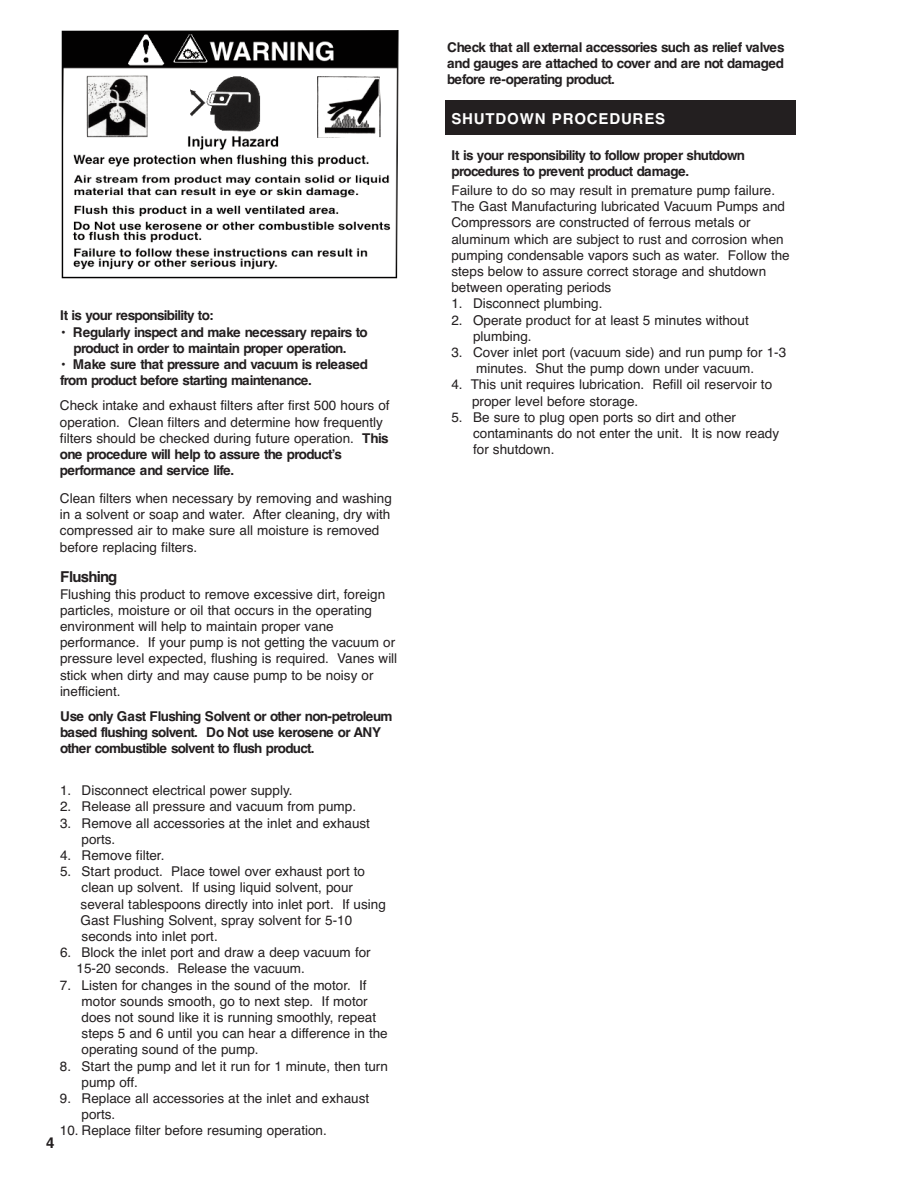
<style>
.page{position:relative;width:918px;height:1188px;background:#fff}
.page>*{position:absolute;margin:0;border:0;box-sizing:border-box;transform-origin:0 0}
.t1{font:700 15px "Helvetica";letter-spacing:.055em;color:#fff}
.t2{font:700 15px "Helvetica";letter-spacing:-.055em;color:#231f20}
.t3{font:13.5px/16.2px "Helvetica";color:#231f20}
.t4{font:700 13.5px/16.2px "Helvetica";letter-spacing:-.055em;color:#231f20}
.s1{font-weight:700}
</style>
<div class="page">
<div style="left:445px;top:101px;width:351px;height:34px;background:#231f20"></div>
<img style="left:61px;top:31px;width:338px;height:247px">
<p class="t4" style="left:60px;top:308px;width:155px">It is your responsibility to:</p>
<p class="t4" style="left:60px;top:324px;width:309px;text-align:center">• Regularly inspect and make necessary repairs to product in order to maintain proper operation.</p>
<p class="t4" style="left:60px;top:356px;width:310px">• Make sure that pressure and vacuum is released from product before starting maintenance.</p>
<p class="t3" style="left:60px;top:398px;width:331px">Check intake and exhaust filters after first 500 hours of operation. Clean filters and determine how frequently filters should be checked during future operation. <span class="s1">This one procedure will help to assure the productʼs performance and service life.</span></p>
<p class="t3" style="left:60px;top:490px;width:333px">Clean filters when necessary by removing and washing in a solvent or soap and water. After cleaning, dry with compressed air to make sure all moisture is removed before replacing filters.</p>
<p class="t2" style="left:60px;top:568px;width:59px">Flushing</p>
<p class="t3" style="left:60px;top:586px;width:339px">Flushing this product to remove excessive dirt, foreign particles, moisture or oil that occurs in the operating environment will help to maintain proper vane performance. If your pump is not getting the vacuum or pressure level expected, flushing is required. Vanes will stick when dirty and may cause pump to be noisy or inefficient.</p>
<p class="t4" style="left:60px;top:708px;width:334px">Use only Gast Flushing Solvent or other non-petroleum based flushing solvent. Do Not use kerosene or ANY other combustible solvent to flush product.</p>
<p class="t3" style="left:60px;top:782px;width:234px">1. Disconnect electrical power supply.</p>
<p class="t3" style="left:60px;top:799px;width:298px">2. Release all pressure and vacuum from pump.</p>
<p class="t3" style="left:82px;top:815px;width:290px;text-indent:-22px">3. Remove all accessories at the inlet and exhaust ports.</p>
<p class="t3" style="left:60px;top:847px;width:106px">4. Remove filter.</p>
<p class="t3" style="left:81px;top:863px;width:307px;text-indent:-21px">5. Start product. Place towel over exhaust port to clean up solvent. If using liquid solvent, pour several tablespoons directly into inlet port. If using Gast Flushing Solvent, spray solvent for 5-10 seconds into inlet port.</p>
<p class="t3" style="left:76px;top:944px;width:296px;text-indent:-16px">6. Block the inlet port and draw a deep vacuum for<br>15-20 seconds. Release the vacuum.</p>
<p class="t3" style="left:82px;top:977px;width:308px;text-indent:-22px">7. Listen for changes in the sound of the motor. If motor sounds smooth, go to next step. If motor does not sound like it is running smoothly, repeat steps 5 and 6 until you can hear a difference in the operating sound of the pump.</p>
<p class="t3" style="left:82px;top:1058px;width:308px;text-indent:-22px">8. Start the pump and let it run for 1 minute, then turn pump off.</p>
<p class="t3" style="left:82px;top:1090px;width:289px;text-indent:-22px">9. Replace all accessories at the inlet and exhaust ports.</p>
<p class="t3" style="left:60px;top:1123px;width:268px">10. Replace filter before resuming operation.</p>
<p class="t2" style="left:46px;top:1134px;width:10px">4</p>
<p class="t4" style="left:447px;top:39px;width:339px;text-align:justify">Check that all external accessories such as relief valves and gauges are attached to cover and are not damaged before re-operating product.</p>
<p class="t1" style="left:451px;top:110px;width:215px">SHUTDOWN PROCEDURES</p>
<p class="t4" style="left:452px;top:147px;width:295px">It is your responsibility to follow proper shutdown procedures to prevent product damage.</p>
<p class="t3" style="left:451px;top:182px;width:340px">Failure to do so may result in premature pump failure.<br>The Gast Manufacturing lubricated Vacuum Pumps and Compressors are constructed of ferrous metals or aluminum which are subject to rust and corrosion when pumping condensable vapors such as water. Follow the steps below to assure correct storage and shutdown between operating periods</p>
<p class="t3" style="left:451px;top:296px;width:153px">1. Disconnect plumbing.</p>
<p class="t3" style="left:473px;top:312px;width:277px;text-indent:-22px">2. Operate product for at least 5 minutes without plumbing.</p>
<p class="t3" style="left:451px;top:344px;width:336px;text-align:center">3. Cover inlet port (vacuum side) and run pump for 1-3 minutes. Shut the pump down under vacuum.</p>
<p class="t3" style="left:472px;top:377px;width:302px;text-indent:-21px">4. This unit requires lubrication. Refill oil reservoir to proper level before storage.</p>
<p class="t3" style="left:473px;top:409px;width:308px;text-indent:-22px">5. Be sure to plug open ports so dirt and other contaminants do not enter the unit. It is now ready for shutdown.</p>
</div>
